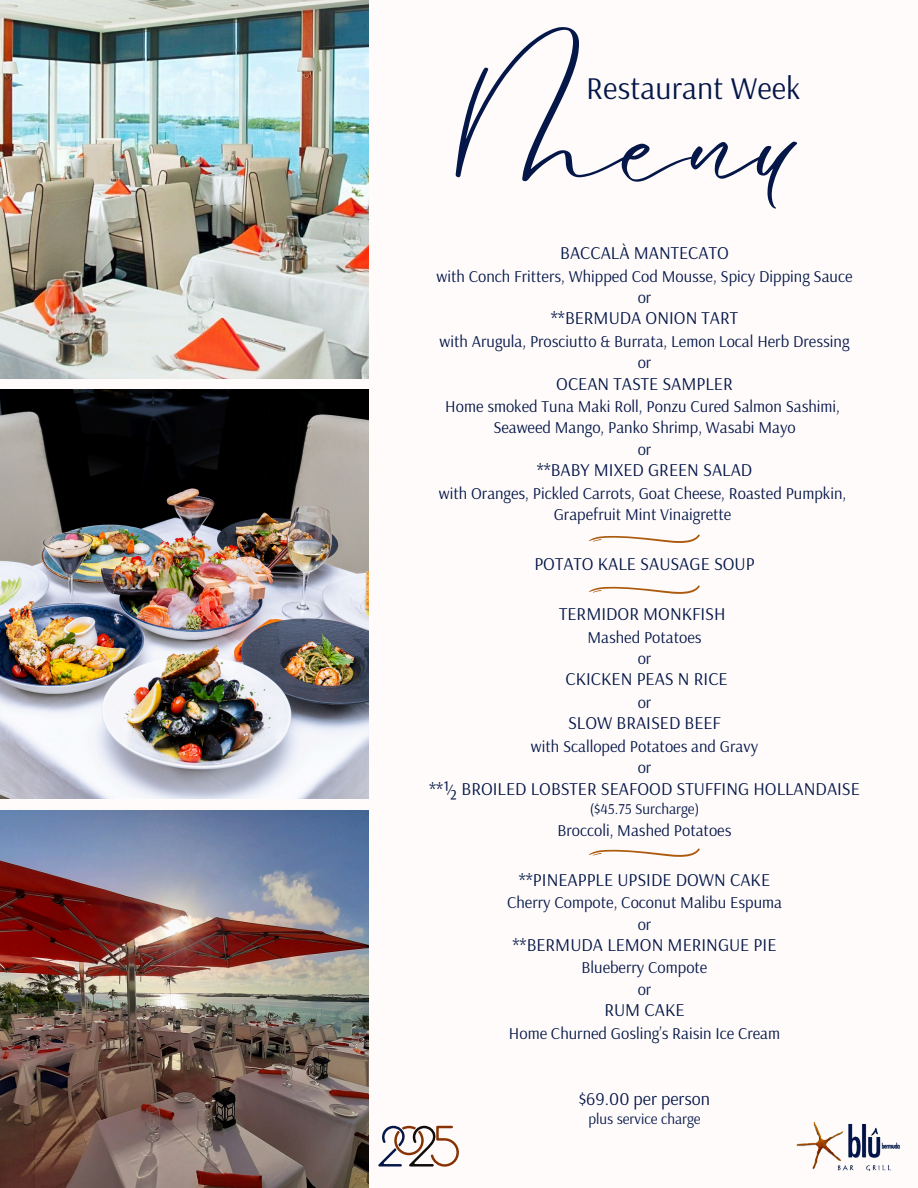
<style>
.page{position:relative;width:918px;height:1188px;background:#fffbfb}
.page>*{position:absolute;margin:0;border:0;box-sizing:border-box;transform-origin:0 0}
.t1{font:105.75px "Le Jour Script";color:#041748}
.t2{font:31.5px "Arsenal";color:#041748}
.t3{font:18px "Arsenal";color:#041748}
.t4{font:16.5px/21.3px "Arsenal";color:#041748;text-align:center}
.t5{font:15px "Arsenal";color:#041748}
</style>
<div class="page">
<img style="left:0;top:0;width:369px;height:378px">
<img style="left:0;top:810px;width:369px;height:378px">
<img style="left:0;top:389px;width:369px;height:410px">
<img style="left:796px;top:1122px;width:104px;height:49px">
<svg style="left:589px;top:534px;width:111px;height:9px"></svg>
<svg style="left:589px;top:585px;width:111px;height:9px"></svg>
<svg style="left:589px;top:848px;width:111px;height:9px"></svg>
<svg style="left:378px;top:1126px;width:81px;height:40px"></svg>
<h4 class="t1" style="left:456px;top:77px;width:347px">Menu</h4>
<p class="t2" style="left:586px;top:67px;width:216px">Restaurant Week</p>
<p class="t3" style="left:560px;top:241px;width:170px">BACCALÀ MANTECATO</p>
<p class="t4" style="left:437px;top:265px;width:417px">with Conch Fritters, Whipped Cod Mousse, Spicy Dipping Sauce or</p>
<p class="t3" style="left:551px;top:306px;width:189px">**BERMUDA ONION TART</p>
<p class="t4" style="left:440px;top:330px;width:411px">with Arugula, Prosciutto &amp; Burrata, Lemon Local Herb Dressing or</p>
<p class="t3" style="left:556px;top:372px;width:178px">OCEAN TASTE SAMPLER</p>
<p class="t4" style="left:445px;top:395px;width:396px">Home smoked Tuna Maki Roll, Ponzu Cured Salmon Sashimi,<br>Seaweed Mango, Panko Shrimp, Wasabi Mayo<br>or</p>
<p class="t3" style="left:537px;top:458px;width:217px">**BABY MIXED GREEN SALAD</p>
<p class="t4" style="left:439px;top:482px;width:409px">with Oranges, Pickled Carrots, Goat Cheese, Roasted Pumpkin,<br>Grapefruit Mint Vinaigrette</p>
<h2 class="t3" style="left:534px;top:552px;width:222px">POTATO KALE SAUSAGE SOUP</h2>
<h1 class="t3" style="left:559px;top:602px;width:168px">TERMIDOR MONKFISH</h1>
<h1 class="t4" style="left:587px;top:626px;width:116px">Mashed Potatoes or</h1>
<h1 class="t3" style="left:565px;top:667px;width:164px">CKICKEN PEAS N RICE</h1>
<h1 class="t4" style="left:638px;top:691px;width:15px">or</h1>
<h1 class="t3" style="left:568px;top:711px;width:154px">SLOW BRAISED BEEF</h1>
<h1 class="t4" style="left:531px;top:735px;width:229px">with Scalloped Potatoes and Gravy or</h1>
<h1 class="t3" style="left:429px;top:777px;width:432px">**½ BROILED LOBSTER SEAFOOD STUFFING HOLLANDAISE</h1>
<h1 class="t5" style="left:590px;top:799px;width:111px">($45.75 Surcharge)</h1>
<h1 class="t4" style="left:558px;top:819px;width:175px">Broccoli, Mashed Potatoes</h1>
<h4 class="t3" style="left:519px;top:868px;width:253px">**PINEAPPLE UPSIDE DOWN CAKE</h4>
<h4 class="t4" style="left:507px;top:891px;width:276px">Cherry Compote, Coconut Malibu Espuma or</h4>
<h4 class="t3" style="left:513px;top:933px;width:265px">**BERMUDA LEMON MERINGUE PIE</h4>
<h4 class="t4" style="left:582px;top:957px;width:127px">Blueberry Compote or</h4>
<h4 class="t3" style="left:604px;top:998px;width:82px">RUM CAKE</h4>
<h4 class="t4" style="left:509px;top:1022px;width:273px">Home Churned Gosling’s Raisin Ice Cream</h4>
<h3 class="t3" style="left:579px;top:1087px;width:133px">$69.00 per person</h3>
<h4 class="t5" style="left:588px;top:1109px;width:114px">plus service charge</h4>
</div>
